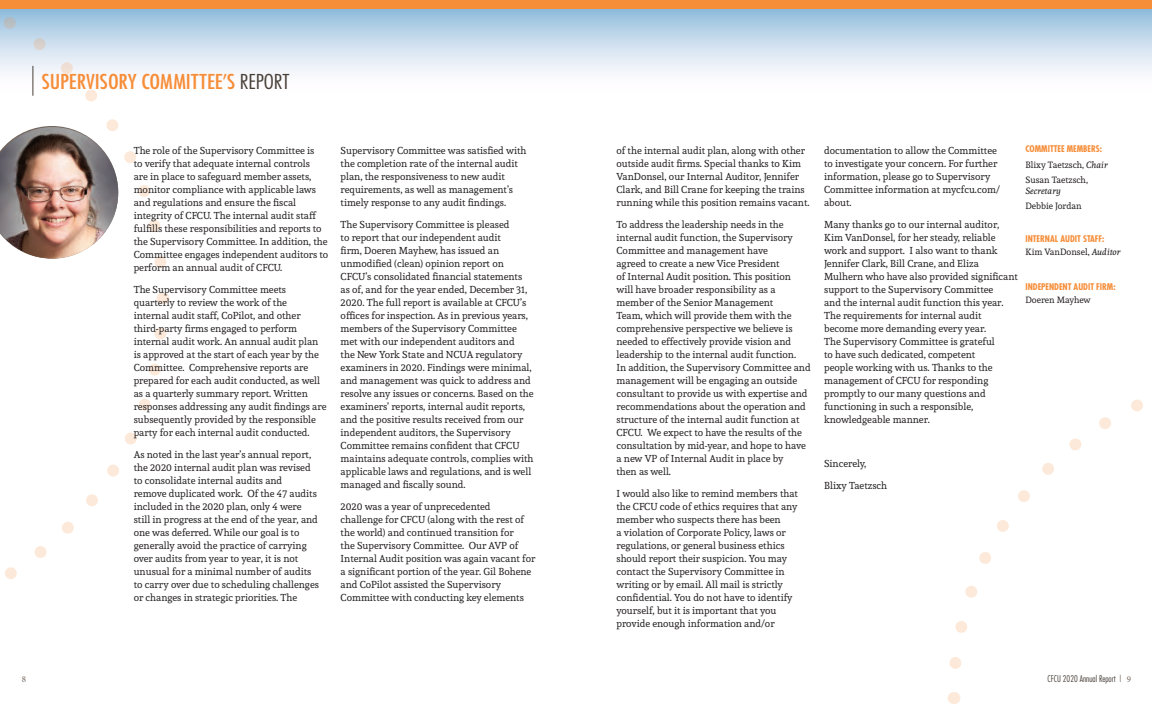
<style>
.page{position:relative;width:1152px;height:720px;background:#fff}
.page>*{position:absolute;margin:0;border:0;box-sizing:border-box;transform-origin:0 0}
.t1{font:condensed 20px "Futura";color:#f68d38;scale:1.13 1}
.t2{font:10px/13px "Andada";color:#231f20}
.t3{font:9px/15.3px "Andada";color:#231f20}
.t4{font:700 condensed 9px "Futura";color:#f68d38}
.t5{font:300 condensed 9px "Futura";color:#494039}
.t6{font:italic 9px "Andada";color:#231f20}
.t7{font:9px "Minion Pro";color:#74665d}
.s1{font-weight:300;color:#494039}
.s2{font-style:italic}
.s3{font-family:"Minion Pro";font-weight:400;font-stretch:normal;color:#74665d}
</style>
<div class="page">
<svg style="left:169px;top:9px;width:407px;height:63px;background:#c5dbec"></svg>
<div style="left:0;top:0;width:576px;height:9px;background:#f68d38"></div>
<svg style="left:5px;top:304px;width:162px;height:275px"></svg>
<svg style="left:0;top:9px;width:169px;height:259px"></svg>
<svg style="left:162px;top:292px;width:1px;height:12px"></svg>
<svg style="left:576px;top:9px;width:576px;height:63px;background:#c5dbec"></svg>
<div style="left:576px;top:0;width:576px;height:9px;background:#f68d38"></div>
<svg style="left:949px;top:399px;width:194px;height:270px"></svg>
<svg style="left:954px;top:692px;width:1px;height:12px"></svg>
<img style="left:0;top:127px;width:118px;height:132px">
<hr style="left:32px;top:66px;width:1px;height:30px;background:#494039">
<h1 class="t1" style="left:42px;top:69px;width:221px">SUPERVISORY COMMITTEE’S <span class="s1">REPORT</span></h1>
<p class="t2" style="left:134px;top:144px;width:196px">The role of the Supervisory Committee is<br>to verify that adequate internal controls<br>are in place to safeguard member assets, monitor compliance with applicable laws and regulations and ensure the fiscal integrity of CFCU. The internal audit staff fulfills these responsibilities and reports to the Supervisory Committee. In addition, the Committee engages independent auditors to perform an annual audit of CFCU.</p>
<p class="t2" style="left:134px;top:283px;width:194px">The Supervisory Committee meets quarterly to review the work of the<br>internal audit staff, CoPilot, and other third-party firms engaged to perform internal audit work. An annual audit plan is approved at the start of each year by the Committee. Comprehensive reports are prepared for each audit conducted, as well as a quarterly summary report. Written responses addressing any audit findings are subsequently provided by the responsible party for each internal audit conducted.</p>
<p class="t2" style="left:134px;top:448px;width:187px">As noted in the last year’s annual report, the 2020 internal audit plan was revised to consolidate internal audits and<br>remove duplicated work. Of the 47 audits included in the 2020 plan, only 4 were still in progress at the end of the year, and one was deferred. While our goal is to generally avoid the practice of carrying over audits from year to year, it is not unusual for a minimal number of audits to carry over due to scheduling challenges or changes in strategic priorities. The</p>
<p class="t2" style="left:341px;top:144px;width:187px">Supervisory Committee was satisfied with the completion rate of the internal audit plan, the responsiveness to new audit requirements, as well as management’s timely response to any audit findings.</p>
<p class="t2" style="left:341px;top:218px;width:194px">The Supervisory Committee is pleased<br>to report that our independent audit<br>firm, Doeren Mayhew, has issued an unmodified (clean) opinion report on CFCU’s consolidated financial statements as of, and for the year ended, December 31, 2020. The full report is available at CFCU’s offices for inspection. As in previous years, members of the Supervisory Committee met with our independent auditors and<br>the New York State and NCUA regulatory examiners in 2020. Findings were minimal, and management was quick to address and resolve any issues or concerns. Based on the examiners’ reports, internal audit reports, and the positive results received from our independent auditors, the Supervisory Committee remains confident that CFCU maintains adequate controls, complies with applicable laws and regulations, and is well managed and fiscally sound.</p>
<p class="t2" style="left:341px;top:500px;width:196px">2020 was a year of unprecedented challenge for CFCU (along with the rest of the world) and continued transition for<br>the Supervisory Committee. Our AVP of Internal Audit position was again vacant for a significant portion of the year. Gil Bohene and CoPilot assisted the Supervisory Committee with conducting key elements</p>
<p class="t2" style="left:616px;top:144px;width:195px">of the internal audit plan, along with other outside audit firms. Special thanks to Kim VanDonsel, our Internal Auditor, Jennifer Clark, and Bill Crane for keeping the trains running while this position remains vacant.</p>
<p class="t2" style="left:616px;top:218px;width:196px">To address the leadership needs in the internal audit function, the Supervisory Committee and management have<br>agreed to create a new Vice President<br>of Internal Audit position. This position<br>will have broader responsibility as a member of the Senior Management<br>Team, which will provide them with the comprehensive perspective we believe is needed to effectively provide vision and leadership to the internal audit function.<br>In addition, the Supervisory Committee and management will be engaging an outside consultant to provide us with expertise and recommendations about the operation and structure of the internal audit function at CFCU. We expect to have the results of the consultation by mid-year, and hope to have a new VP of Internal Audit in place by<br>then as well.</p>
<p class="t2" style="left:616px;top:487px;width:183px">I would also like to remind members that the CFCU code of ethics requires that any member who suspects there has been<br>a violation of Corporate Policy, laws or regulations, or general business ethics should report their suspicion. You may contact the Supervisory Committee in writing or by email. All mail is strictly confidential. You do not have to identify yourself, but it is important that you provide enough information and/or</p>
<p class="t4" style="left:1025px;top:143px;width:78px">COMMITTEE MEMBERS:</p>
<p class="t3" style="left:1025px;top:157px;width:84px">Blixy Taetzsch, <span class="s2">Chair<br></span>Susan Taetzsch,</p>
<p class="t6" style="left:1025px;top:185px;width:37px">Secretary</p>
<p class="t3" style="left:1025px;top:198px;width:58px">Debbie Jordan</p>
<p class="t4" style="left:1025px;top:233px;width:80px">INTERNAL AUDIT STAFF:</p>
<p class="t3" style="left:1025px;top:244px;width:97px">Kim VanDonsel, <span class="s2">Auditor</span></p>
<p class="t4" style="left:1025px;top:281px;width:92px">INDEPENDENT AUDIT FIRM:</p>
<p class="t3" style="left:1025px;top:292px;width:67px">Doeren Mayhew</p>
<p class="t2" style="left:824px;top:144px;width:177px">documentation to allow the Committee to investigate your concern. For further information, please go to Supervisory<br>Committee information at mycfcu.com/ about.</p>
<p class="t2" style="left:824px;top:218px;width:195px">Many thanks go to our internal auditor, Kim VanDonsel, for her steady, reliable work and support. I also want to thank Jennifer Clark, Bill Crane, and Eliza Mulhern who have also provided significant support to the Supervisory Committee<br>and the internal audit function this year.<br>The requirements for internal audit become more demanding every year.<br>The Supervisory Committee is grateful<br>to have such dedicated, competent<br>people working with us. Thanks to the management of CFCU for responding promptly to our many questions and functioning in such a responsible, knowledgeable manner.</p>
<p class="t2" style="left:824px;top:453px;width:65px;line-height:22px">Sincerely,<br>Blixy Taetzsch</p>
<p class="t7" style="left:22px;top:674px;width:6px">8</p>
<p class="t5" style="left:1047px;top:673px;width:85px">CFCU 2020 Annual Report | <span class="s3">9</span></p>
</div>
